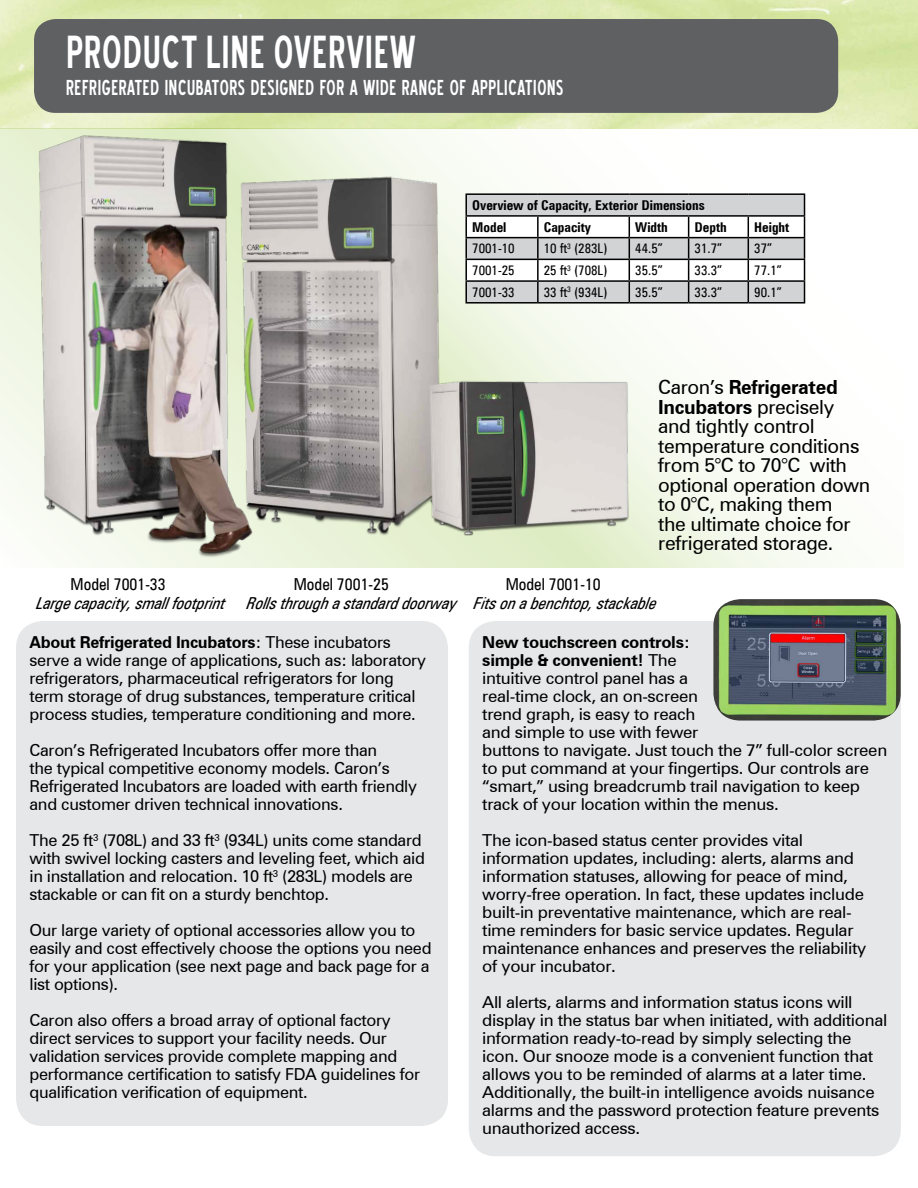
<style>
.page{position:relative;width:918px;height:1188px;background:#fff}
.page>*{position:absolute;margin:0;border:0;box-sizing:border-box;transform-origin:0 0}
.t1{font:45px "Blue Highway Condensed";color:#fff}
.t2{font:21px "Blue Highway Condensed";color:#fff}
.t3{font:19.5px/19.5px "Zurich BT";letter-spacing:-.02em;color:#000}
.t4{font:16.5px/18px "Zurich BT";letter-spacing:-.02em;color:#000}
.t5{font:italic condensed 16.5px "Zurich BT";color:#000}
.t6{font:condensed 16.5px "Zurich BT";color:#000}
.t7{font:condensed 13.5px "Zurich BT";color:#000}
.t8{font:700 condensed 13.5px/21.8px "Zurich BT";color:#000}
.s1{font-weight:700}
</style>
<div class="page">
<svg style="left:0;top:129px;width:837px;height:439px"></svg>
<img style="left:0;top:0;width:918px;height:129px">
<div style="left:34px;top:19px;width:804px;height:94px;background:#5f6062;border-radius:22px"></div>
<img style="left:34px;top:131px;width:598px;height:431px">
<hr style="left:465px;top:193px;width:73px;height:2px;background:#000">
<hr style="left:465px;top:195px;width:2px;height:20px;background:#000">
<hr style="left:538px;top:193px;width:91px;height:2px;background:#000">
<hr style="left:629px;top:193px;width:60px;height:2px;background:#000">
<hr style="left:689px;top:193px;width:59px;height:2px;background:#000">
<hr style="left:748px;top:193px;width:57px;height:2px;background:#000">
<hr style="left:465px;top:215px;width:73px;height:2px;background:#000">
<hr style="left:465px;top:217px;width:2px;height:20px;background:#000">
<hr style="left:465px;top:237px;width:73px;height:1px;background:#000">
<hr style="left:465px;top:238px;width:2px;height:21px;background:#000">
<hr style="left:465px;top:259px;width:73px;height:1px;background:#000">
<hr style="left:465px;top:260px;width:2px;height:20px;background:#000">
<hr style="left:465px;top:280px;width:73px;height:2px;background:#000">
<hr style="left:465px;top:282px;width:2px;height:20px;background:#000">
<svg style="left:466px;top:194px;width:339px;height:108px"></svg>
<hr style="left:465px;top:302px;width:73px;height:2px;background:#000">
<hr style="left:538px;top:302px;width:91px;height:2px;background:#000">
<hr style="left:629px;top:302px;width:60px;height:2px;background:#000">
<hr style="left:689px;top:302px;width:59px;height:2px;background:#000">
<hr style="left:748px;top:302px;width:57px;height:2px;background:#000">
<div style="left:16px;top:621px;width:432px;height:505px;background:#e6e7e8;border-radius:27px"></div>
<div style="left:469px;top:621px;width:432px;height:535px;background:#e6e7e8;border-radius:27px"></div>
<img style="left:713px;top:599px;width:188px;height:122px">
<h1 class="t1" style="left:66px;top:25px;width:352px">PRODUCT LINE OVERVIEW</h1>
<p class="t2" style="left:66px;top:75px;width:499px">REFRIGERATED INCUBATORS DESIGNED FOR A WIDE RANGE OF APPLICATIONS</p>
<p class="t8" style="left:472px;top:194px;width:234px">Overview of Capacity, Exterior Dimensions<br>Model</p>
<p class="t8" style="left:544px;top:216px;width:49px">Capacity</p>
<p class="t8" style="left:635px;top:216px;width:34px">Width</p>
<p class="t8" style="left:695px;top:216px;width:34px">Depth</p>
<p class="t8" style="left:754px;top:216px;width:37px">Height</p>
<p class="t7" style="left:472px;top:240px;width:44px">7001-10</p>
<p class="t7" style="left:544px;top:240px;width:65px">10 ft<sup>3</sup> (283L)</p>
<p class="t7" style="left:635px;top:240px;width:29px">44.5”</p>
<p class="t7" style="left:695px;top:240px;width:29px">31.7”</p>
<p class="t7" style="left:754px;top:240px;width:19px">37”</p>
<p class="t7" style="left:472px;top:262px;width:44px">7001-25</p>
<p class="t7" style="left:544px;top:262px;width:65px">25 ft<sup>3</sup> (708L)</p>
<p class="t7" style="left:635px;top:262px;width:29px">35.5”</p>
<p class="t7" style="left:695px;top:262px;width:29px">33.3”</p>
<p class="t7" style="left:754px;top:262px;width:29px">77.1”</p>
<p class="t7" style="left:472px;top:284px;width:44px">7001-33</p>
<p class="t7" style="left:544px;top:284px;width:65px">33 ft<sup>3</sup> (934L)</p>
<p class="t7" style="left:635px;top:284px;width:29px">35.5”</p>
<p class="t7" style="left:695px;top:284px;width:29px">33.3”</p>
<p class="t7" style="left:754px;top:284px;width:29px">90.1”</p>
<p class="t6" style="left:71px;top:574px;width:97px">Model 7001-33</p>
<p class="t6" style="left:294px;top:574px;width:97px">Model 7001-25</p>
<p class="t6" style="left:506px;top:574px;width:97px">Model 7001-10</p>
<p class="t3" style="left:658px;top:377px;width:213px">Caron’s <span class="s1">Refrigerated<br>Incubators</span> precisely and tightly control temperature conditions from 5°C to 70°C with optional operation down to 0°C, making them<br>the ultimate choice for refrigerated storage.</p>
<p class="t5" style="left:35px;top:594px;width:629px">Largecapacity,smallfootprint Rollsthroughastandarddoorway Fitsonabenchtop,stackable</p>
<p class="t4" style="left:30px;top:633px;width:398px"><span class="s1">About Refrigerated Incubators</span>: These incubators serve a wide range of applications, such as: laboratory refrigerators, pharmaceutical refrigerators for long term storage of drug substances, temperature critical process studies, temperature conditioning and more.</p>
<p class="t4" style="left:30px;top:741px;width:389px">Caron’s Refrigerated Incubators offer more than<br>the typical competitive economy models. Caron’s Refrigerated Incubators are loaded with earth friendly and customer driven technical innovations.</p>
<p class="t4" style="left:30px;top:831px;width:397px">The 25 ft<sup>3</sup> (708L) and 33 ft<sup>3</sup> (934L) units come standard with swivel locking casters and leveling feet, which aid in installation and relocation. 10 ft<sup>3</sup> (283L) models are stackable or can fit on a sturdy benchtop.</p>
<p class="t4" style="left:30px;top:921px;width:404px">Our large variety of optional accessories allow you to easily and cost effectively choose the options you need for your application (see next page and back page for a list options).</p>
<p class="t4" style="left:30px;top:1011px;width:392px">Caron also offers a broad array of optional factory direct services to support your facility needs. Our validation services provide complete mapping and performance certification to satisfy FDA guidelines for qualification verification of equipment.</p>
<p class="t4" style="left:482px;top:633px;width:407px"><span class="s1">New touchscreen controls:<br>simple &amp; convenient!</span> The<br>intuitive control panel has a<br>real-time clock, an on-screen<br>trend graph, is easy to reach<br>and simple to use with fewer<br>buttons to navigate. Just touch the 7” full-color screen to put command at your fingertips. Our controls are “smart,” using breadcrumb trail navigation to keep track of your location within the menus.</p>
<p class="t4" style="left:482px;top:831px;width:385px">The icon-based status center provides vital information updates, including: alerts, alarms and information statuses, allowing for peace of mind, worry-free operation. In fact, these updates include built-in preventative maintenance, which are real&shy;time reminders for basic service updates. Regular maintenance enhances and preserves the reliability of your incubator.</p>
<p class="t4" style="left:482px;top:993px;width:407px">All alerts, alarms and information status icons will display in the status bar when initiated, with additional information ready-to-read by simply selecting the icon. Our snooze mode is a convenient function that allows you to be reminded of alarms at a later time.<br>Additionally, the built-in intelligence avoids nuisance alarms and the password protection feature prevents unauthorized access.</p>
</div>
